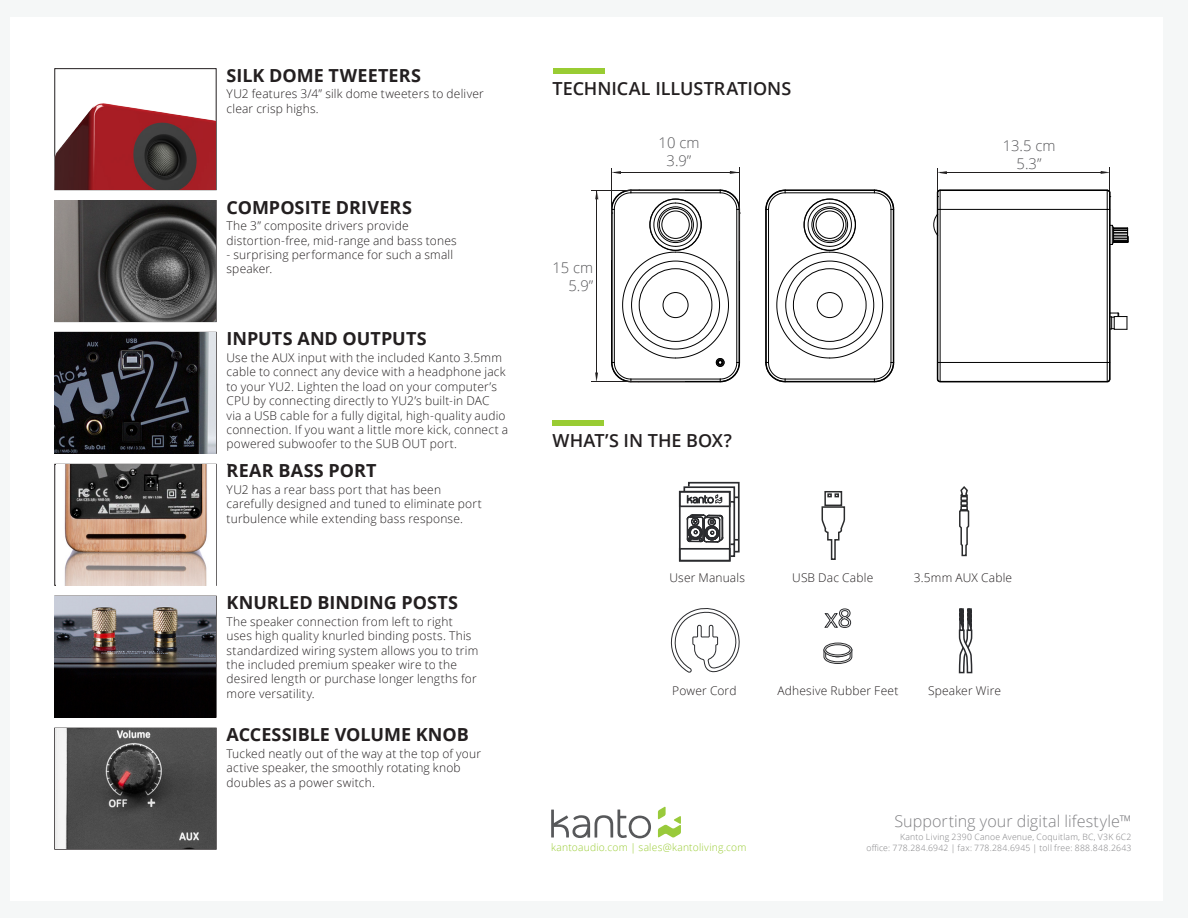
<style>
.page{position:relative;width:1188px;height:918px;background:#f5f7f7}
.page>*{position:absolute;margin:0;border:0;box-sizing:border-box;transform-origin:0 0}
.Features_and_Specs{font:700 18px "Open Sans";letter-spacing:.005em;color:#231f20}
.Features_and_Specs-2{font:600 18px "Open Sans";color:#231f20}
.t1{font:300 16.2px "Open Sans";letter-spacing:.005em;color:#808083}
.t2{font:300 14.85px/17.7px "Open Sans";color:#58585b;text-align:center}
.Text_Back_PS{font:300 12px/14.4px "Open Sans";letter-spacing:.015em;color:#231f20}
.Features_and_Specs-3{font:300 12px "Open Sans";letter-spacing:.015em;color:#231f20}
.Text_Back_PS-2{font:12px "Open Sans";color:#231f20}
.t3{font:300 10.2px "Open Sans";letter-spacing:.02em;color:#9c3}
.t4{font:300 8.7px "Open Sans";letter-spacing:.025em;color:#808083}
</style>
<div class="page">
<div style="left:11px;top:18px;width:1152px;height:883px;background:#fff"></div>
<div style="left:553px;top:68px;width:52px;height:5px;background:#9c3"></div>
<div style="left:55px;top:464px;width:161px;height:122px;border:1px solid #231f20"></div>
<svg style="left:658px;top:807px;width:23px;height:31px"></svg>
<svg style="left:551px;top:810px;width:100px;height:28px"></svg>
<img style="left:55px;top:69px;width:161px;height:121px">
<img style="left:55px;top:201px;width:161px;height:120px">
<img style="left:55px;top:728px;width:161px;height:121px">
<img style="left:55px;top:333px;width:161px;height:120px">
<img style="left:56px;top:465px;width:160px;height:120px">
<img style="left:55px;top:596px;width:161px;height:121px">
<svg style="left:611px;top:189px;width:130px;height:194px"></svg>
<svg style="left:765px;top:189px;width:130px;height:194px"></svg>
<hr style="left:592px;top:190px;width:93px;height:1px;background:#221f1f">
<hr style="left:612px;top:168px;width:1px;height:92px;background:#221f1f">
<hr style="left:592px;top:381px;width:93px;height:1px;background:#221f1f">
<hr style="left:596px;top:190px;width:1px;height:183px;background:#221f1f">
<hr style="left:739px;top:168px;width:1px;height:93px;background:#221f1f">
<hr style="left:614px;top:172px;width:126px;height:1px;background:#221f1f">
<hr style="left:938px;top:168px;width:1px;height:92px;background:#221f1f">
<hr style="left:1110px;top:168px;width:1px;height:93px;background:#221f1f">
<hr style="left:940px;top:172px;width:162px;height:1px;background:#221f1f">
<svg style="left:612px;top:171px;width:9px;height:3px"></svg>
<svg style="left:730px;top:171px;width:8px;height:3px"></svg>
<svg style="left:595px;top:191px;width:3px;height:8px"></svg>
<svg style="left:595px;top:373px;width:3px;height:8px"></svg>
<svg style="left:938px;top:171px;width:9px;height:3px"></svg>
<svg style="left:1101px;top:171px;width:9px;height:3px"></svg>
<svg style="left:933px;top:189px;width:196px;height:194px"></svg>
<svg style="left:679px;top:482px;width:61px;height:80px"></svg>
<svg style="left:670px;top:608px;width:70px;height:65px"></svg>
<svg style="left:823px;top:642px;width:30px;height:22px"></svg>
<svg style="left:824px;top:608px;width:28px;height:20px"></svg>
<svg style="left:958px;top:608px;width:15px;height:66px"></svg>
<div style="left:552px;top:420px;width:51px;height:6px;background:#9c3"></div>
<svg style="left:821px;top:491px;width:25px;height:69px"></svg>
<svg style="left:959px;top:486px;width:11px;height:71px"></svg>
<p class="Features_and_Specs" style="left:227px;top:62px;width:196px">SILK DOME TWEETERS</p>
<p class="Text_Back_PS" style="left:227px;top:86px;width:259px">YU2 features 3/4” silk dome tweeters to deliver clear crisp highs.</p>
<p class="Features_and_Specs" style="left:227px;top:194px;width:187px">COMPOSITE DRIVERS</p>
<p class="Text_Back_PS" style="left:227px;top:218px;width:232px">The 3” composite drivers provide distortion-free, mid-range and bass tones</p>
<p class="Text_Back_PS" style="left:227px;top:247px;width:228px">- surprising performance for such a small speaker.</p>
<p class="Features_and_Specs" style="left:227px;top:326px;width:202px">INPUTS AND OUTPUTS</p>
<p class="Text_Back_PS" style="left:227px;top:350px;width:283px">Use the AUX input with the included Kanto 3.5mm cable to connect any device with a headphone jack to your YU2. Lighten the load on your computer’s CPU by connecting directly to YU2’s built-in DAC<br>via a USB cable for a fully digital, high-quality audio connection. If you want a little more kick, connect a powered subwoofer to the SUB OUT port.</p>
<p class="Text_Back_PS-2" style="left:227px;top:452px;width:5px">.</p>
<p class="Features_and_Specs" style="left:227px;top:458px;width:152px">REAR BASS PORT</p>
<p class="Text_Back_PS" style="left:227px;top:482px;width:257px">YU2 has a rear bass port that has been carefully designed and tuned to eliminate port turbulence while extending bass response.</p>
<p class="Features_and_Specs" style="left:227px;top:590px;width:233px">KNURLED BINDING POSTS</p>
<p class="Text_Back_PS" style="left:227px;top:614px;width:253px">The speaker connection from left to right uses high quality knurled binding posts. This standardized wiring system allows you to trim the included premium speaker wire to the desired length or purchase longer lengths for more versatility.</p>
<p class="Features_and_Specs" style="left:227px;top:722px;width:244px">ACCESSIBLE VOLUME KNOB</p>
<p class="Text_Back_PS" style="left:227px;top:746px;width:256px">Tucked neatly out of the way at the top of your active speaker, the smoothly rotating knob doubles as a power switch.</p>
<h1 class="Features_and_Specs-2" style="left:553px;top:76px;width:240px">TECHNICAL ILLUSTRATIONS</h1>
<p class="t2" style="left:552px;top:258px;width:42px;text-align:right">15 cm<br>5.9”</p>
<p class="t2" style="left:659px;top:134px;width:42px">10 cm<br>3.9”</p>
<p class="t2" style="left:1003px;top:137px;width:54px">13.5 cm<br>5.3”</p>
<p class="Features_and_Specs-2" style="left:553px;top:428px;width:181px">WHAT’S IN THE BOX?</p>
<p class="Features_and_Specs-3" style="left:669px;top:569px;width:77px">User Manuals</p>
<p class="Features_and_Specs-3" style="left:792px;top:569px;width:83px">USB Dac Cable</p>
<p class="Features_and_Specs-3" style="left:914px;top:569px;width:100px">3.5mm AUX Cable</p>
<p class="Features_and_Specs-3" style="left:672px;top:683px;width:66px">Power Cord</p>
<p class="Features_and_Specs-3" style="left:777px;top:683px;width:122px">Adhesive Rubber Feet</p>
<p class="Features_and_Specs-3" style="left:928px;top:683px;width:74px">Speaker Wire</p>
<h2 class="t1" style="left:895px;top:810px;width:239px">Supporting your digital lifestyle™</h2>
<p class="t4" style="left:900px;top:831px;width:233px">Kanto Living 2390 Canoe Avenue, Coquitlam, BC, V3K 6C2</p>
<p class="t3" style="left:551px;top:840px;width:197px">kantoaudio.com | sales@kantoliving.com</p>
<p class="t4" style="left:866px;top:841px;width:267px">office: 778.284.6942 | fax: 778.284.6945 | toll free: 888.848.2643</p>
</div>
